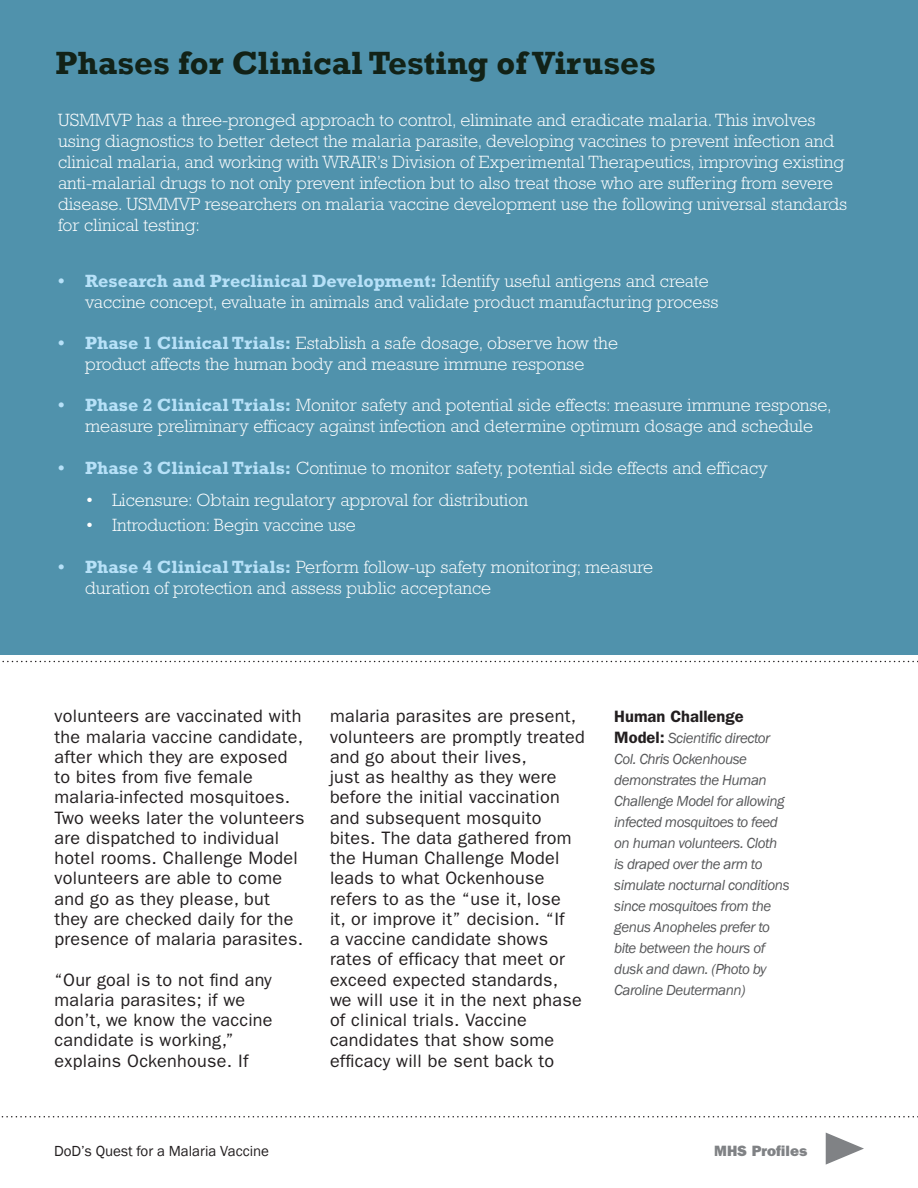
<style>
.page{position:relative;width:918px;height:1188px;background:#fff}
.page>*{position:absolute;margin:0;border:0;box-sizing:border-box;transform-origin:0 0}
.Image_Caption{font:700 33px "Rockwell";color:#122217}
.Image_Caption-2{font:300 18px/21px "Rockwell Std";color:#fff}
.t1{font:18px/20.2px "ITC Franklin Gothic Std";letter-spacing:.015em;color:#231f20}
.Image_Caption-3{font:600 16.5px "ITC Franklin Gothic Std";color:#231f20}
.Image_Caption-4{font:italic 15px/21px "Franklin Gothic";letter-spacing:-.03em;color:#57585a}
.t2{font:15px "Franklin Gothic";color:#231f20}
.t3{font:15px "ITC Franklin Gothic Std Hvy";color:#808285}
.s1{font-weight:700;color:#b7e1f8}
.s2{font-family:"ITC Franklin Gothic Std";font-weight:600;font-style:normal;font-size:16.5px;color:#231f20}
</style>
<div class="page">
<svg style="left:1px;top:1116px;width:917px;height:2px"></svg>
<svg style="left:826px;top:1133px;width:38px;height:32px"></svg>
<div style="left:0;top:0;width:918px;height:654px;background:#5092ac"></div>
<svg style="left:2px;top:661px;width:916px;height:1px"></svg>
<p class="Image_Caption" style="left:56px;top:43px;width:602px">Phases for Clinical Testing of Viruses</p>
<p class="Image_Caption-2" style="left:58px;top:110px;width:791px">USMMVP has a three-pronged approach to control, eliminate and eradicate malaria. This involves using diagnostics to better detect the malaria parasite, developing vaccines to prevent infection and clinical malaria, and working with WRAIR’s Division of Experimental Therapeutics, improving existing anti-malarial drugs to not only prevent infection but to also treat those who are suffering from severe disease. USMMVP researchers on malaria vaccine development use the following universal standards for clinical testing:</p>
<p class="Image_Caption-2" style="left:85px;top:270px;width:635px;text-indent:-27px"><span class="s1">• Research and Preclinical Development:</span> Identify useful antigens and create vaccine concept, evaluate in animals and validate product manufacturing process</p>
<p class="Image_Caption-2" style="left:58px;top:332px;width:561px;text-align:center"><span class="s1">• Phase 1 Clinical Trials:</span> Establish a safe dosage, observe how the product affects the human body and measure immune response</p>
<p class="Image_Caption-2" style="left:58px;top:395px;width:775px;text-align:center"><span class="s1">• Phase 2 Clinical Trials:</span> Monitor safety and potential side effects: measure immune response, measure preliminary efficacy against infection and determine optimum dosage and schedule</p>
<p class="Image_Caption-2" style="left:58px;top:457px;width:711px"><span class="s1">• Phase 3 Clinical Trials:</span> Continue to monitor safety, potential side effects and efficacy</p>
<p class="Image_Caption-2" style="left:85px;top:489px;width:444px">• Licensure: Obtain regulatory approval for distribution</p>
<p class="Image_Caption-2" style="left:85px;top:515px;width:272px">• Introduction: Begin vaccine use</p>
<p class="Image_Caption-2" style="left:85px;top:556px;width:570px;text-indent:-27px"><span class="s1">• Phase 4 Clinical Trials:</span> Perform follow-up safety monitoring; measure duration of protection and assess public acceptance</p>
<p class="t1" style="left:55px;top:706px;width:252px">volunteers are vaccinated with the malaria vaccine candidate, after which they are exposed to bites from five female malaria-infected mosquitoes.<br>Two weeks later the volunteers are dispatched to individual hotel rooms. Challenge Model volunteers are able to come and go as they please, but they are checked daily for the presence of malaria parasites.</p>
<p class="t1" style="left:55px;top:969px;width:220px">“Our goal is to not find any malaria parasites; if we don’t, we know the vaccine candidate is working,” explains Ockenhouse. If</p>
<p class="t1" style="left:330px;top:706px;width:256px">malaria parasites are present, volunteers are promptly treated and go about their lives,<br>just as healthy as they were before the initial vaccination and subsequent mosquito bites. The data gathered from the Human Challenge Model leads to what Ockenhouse refers to as the “use it, lose<br>it, or improve it” decision. “If<br>a vaccine candidate shows rates of efficacy that meet or exceed expected standards,<br>we will use it in the next phase of clinical trials. Vaccine candidates that show some efficacy will be sent back to</p>
<p class="Image_Caption-3" style="left:614px;top:707px;width:131px">Human Challenge</p>
<p class="Image_Caption-4" style="left:614px;top:728px;width:177px"><span class="s2">Model:</span> Scientific director<br>Col. Chris Ockenhouse demonstrates the Human<br>Challenge Model for allowing infected mosquitoes to feed on human volunteers. Cloth is draped over the arm to simulate nocturnal conditions since mosquitoes from the genus Anopheles prefer to bite between the hours of dusk and dawn. (Photo by<br>Caroline Deutermann)</p>
<p class="t2" style="left:54px;top:1142px;width:217px">DoD’s Quest for a Malaria Vaccine</p>
<p class="t3" style="left:714px;top:1142px;width:95px">MHS Profiles</p>
</div>
